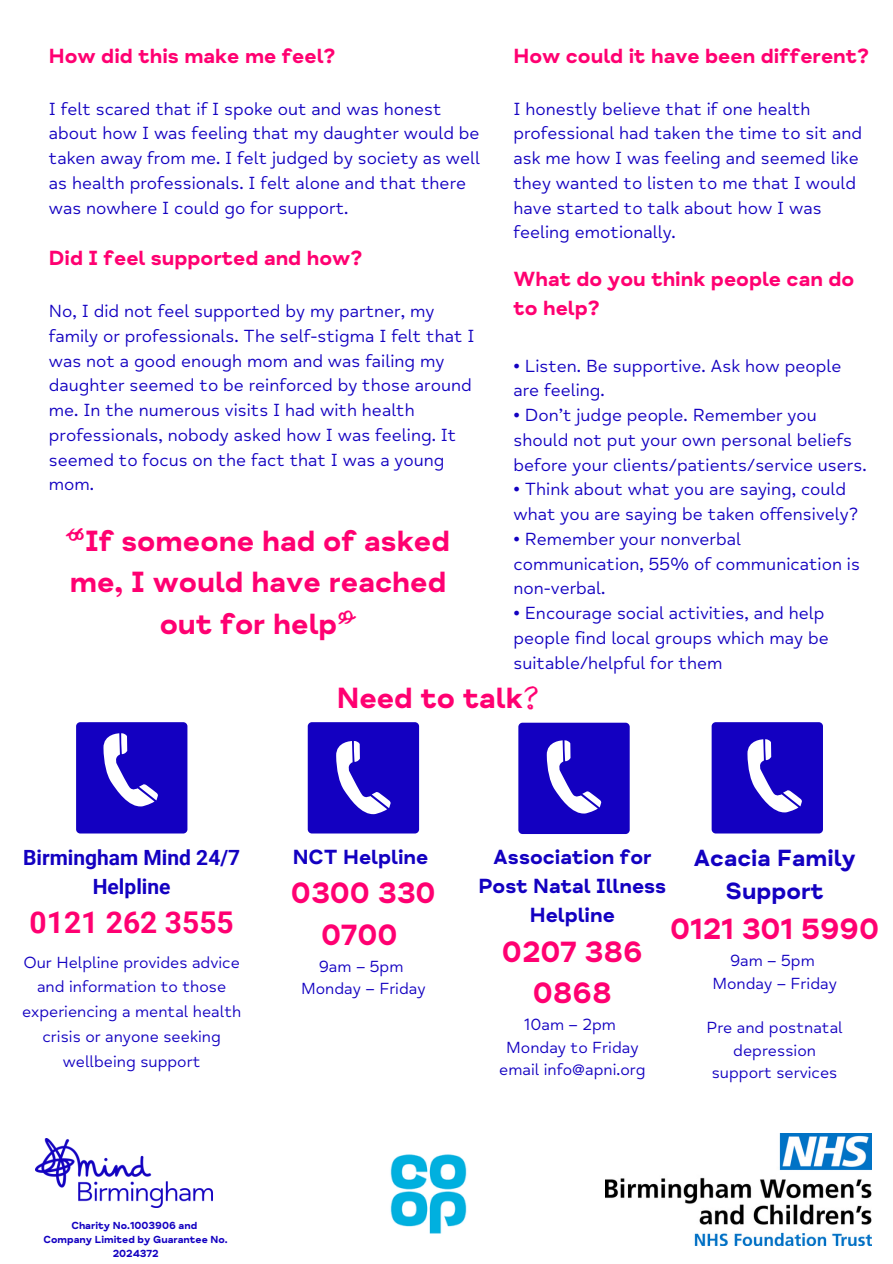
<style>
.page{position:relative;width:893px;height:1264px;background:#fff}
.page>*{position:absolute;margin:0;border:0;box-sizing:border-box;transform-origin:0 0}
.t1{font:30px/41.5px "Mind Meridian Display";color:#ff0071;text-align:center}
.t2{font:700 30px "Roboto";color:#ff0071}
.t3{font:24px/32.5px "Mind Meridian Display";color:#1300c1;text-align:center}
.t4{font:700 21px/29.2px "Mind Meridian";color:#ff0071}
.t5{font:21px/29.2px "Mind Meridian Display";color:#1300c1;text-align:center}
.t6{font:700 21px/29.2px "Roboto";color:#1300c1;text-align:center}
.t7{font:18px/24.8px "Mind Meridian";color:#1300c1}
.t8{font:16.5px/22.5px "Mind Meridian";color:#1300c1;text-align:center}
.t9{font:700 10.5px/14px "Mind Meridian";color:#1300c1;text-align:center}
</style>
<div class="page">
<div style="left:711px;top:722px;width:111px;height:111px;background:#1300c1;border-radius:4px"></div>
<div style="left:308px;top:722px;width:111px;height:111px;background:#1300c1;border-radius:4px"></div>
<div style="left:76px;top:722px;width:111px;height:111px;background:#1300c1;border-radius:4px"></div>
<svg style="left:103px;top:733px;width:55px;height:74px"></svg>
<svg style="left:336px;top:741px;width:55px;height:74px"></svg>
<div style="left:518px;top:722px;width:111px;height:112px;background:#1300c1;border-radius:4px"></div>
<svg style="left:546px;top:740px;width:55px;height:74px"></svg>
<svg style="left:747px;top:739px;width:55px;height:74px"></svg>
<img style="left:36px;top:1138px;width:176px;height:69px">
<img style="left:390px;top:1154px;width:77px;height:80px">
<img style="left:606px;top:1133px;width:265px;height:112px">
<p class="t4" style="left:49px;top:42px;width:288px">How did this make me feel?</p>
<p class="t7" style="left:49px;top:97px;width:432px">I felt scared that if I spoke out and was honest about how I was feeling that my daughter would be taken away from me. I felt judged by society as well as health professionals. I felt alone and that there was nowhere I could go for support.</p>
<p class="t4" style="left:49px;top:244px;width:315px">Did I feel supported and how?</p>
<p class="t7" style="left:49px;top:299px;width:427px">No, I did not feel supported by my partner, my family or professionals. The self-stigma I felt that I was not a good enough mom and was failing my daughter seemed to be reinforced by those around me. In the numerous visits I had with health professionals, nobody asked how I was feeling. It seemed to focus on the fact that I was a young mom.</p>
<h1 class="t1" style="left:66px;top:520px;width:385px">“If someone had of asked me, I would have reached out for help”</h1>
<p class="t4" style="left:513px;top:42px;width:357px">How could it have been different?</p>
<p class="t7" style="left:513px;top:97px;width:350px">I honestly believe that if one health professional had taken the time to sit and ask me how I was feeling and seemed like they wanted to listen to me that I would have started to talk about how I was feeling emotionally.</p>
<p class="t4" style="left:513px;top:265px;width:342px">What do you think people can do to help?</p>
<p class="t7" style="left:513px;top:353px;width:329px">• Listen. Be supportive. Ask how people are feeling.</p>
<p class="t7" style="left:513px;top:403px;width:354px">• Don’t judge people. Remember you should not put your own personal beliefs before your clients/patients/service users.</p>
<p class="t7" style="left:513px;top:477px;width:346px">• Think about what you are saying, could what you are saying be taken offensively?</p>
<p class="t7" style="left:513px;top:527px;width:348px">• Remember your nonverbal communication, 55% of communication is non-verbal.</p>
<p class="t7" style="left:513px;top:601px;width:317px">• Encourage social activities, and help people find local groups which may be suitable/helpful for them</p>
<h1 class="t1" style="left:336px;top:677px;width:205px">Need to talk?</h1>
<p class="t6" style="left:23px;top:843px;width:219px">Birmingham Mind 24/7<br>Helpline</p>
<h1 class="t2" style="left:30px;top:904px;width:206px">0121 262 3555</h1>
<p class="t8" style="left:22px;top:950px;width:221px;line-height:24.8px">Our Helpline provides advice and information to those experiencing a mental health crisis or anyone seeking wellbeing support</p>
<p class="t5" style="left:293px;top:842px;width:137px">NCT Helpline</p>
<h1 class="t1" style="left:291px;top:873px;width:146px">0300 330<br>0700</h1>
<p class="t8" style="left:301px;top:955px;width:126px">9am – 5pm<br>Monday – Friday</p>
<h2 class="t3" style="left:693px;top:842px;width:164px">Acacia Family<br>Support</h2>
<h1 class="t1" style="left:670px;top:908px;width:210px">0121 301 5990</h1>
<p class="t8" style="left:712px;top:949px;width:126px">9am – 5pm<br>Monday – Friday</p>
<p class="t8" style="left:706px;top:1016px;width:138px">Pre and postnatal depression support services</p>
<p class="t5" style="left:478px;top:842px;width:189px">Association for<br>Post Natal Illness<br>Helpline</p>
<h1 class="t1" style="left:502px;top:931px;width:142px">0207 386<br>0868</h1>
<p class="t8" style="left:499px;top:1013px;width:148px">10am – 2pm<br>Monday to Friday email info@apni.org</p>
<p class="t9" style="left:44px;top:1218px;width:186px">Charity No.1003906 and<br>Company Limited by Guarantee No.<br>2024372</p>
</div>
